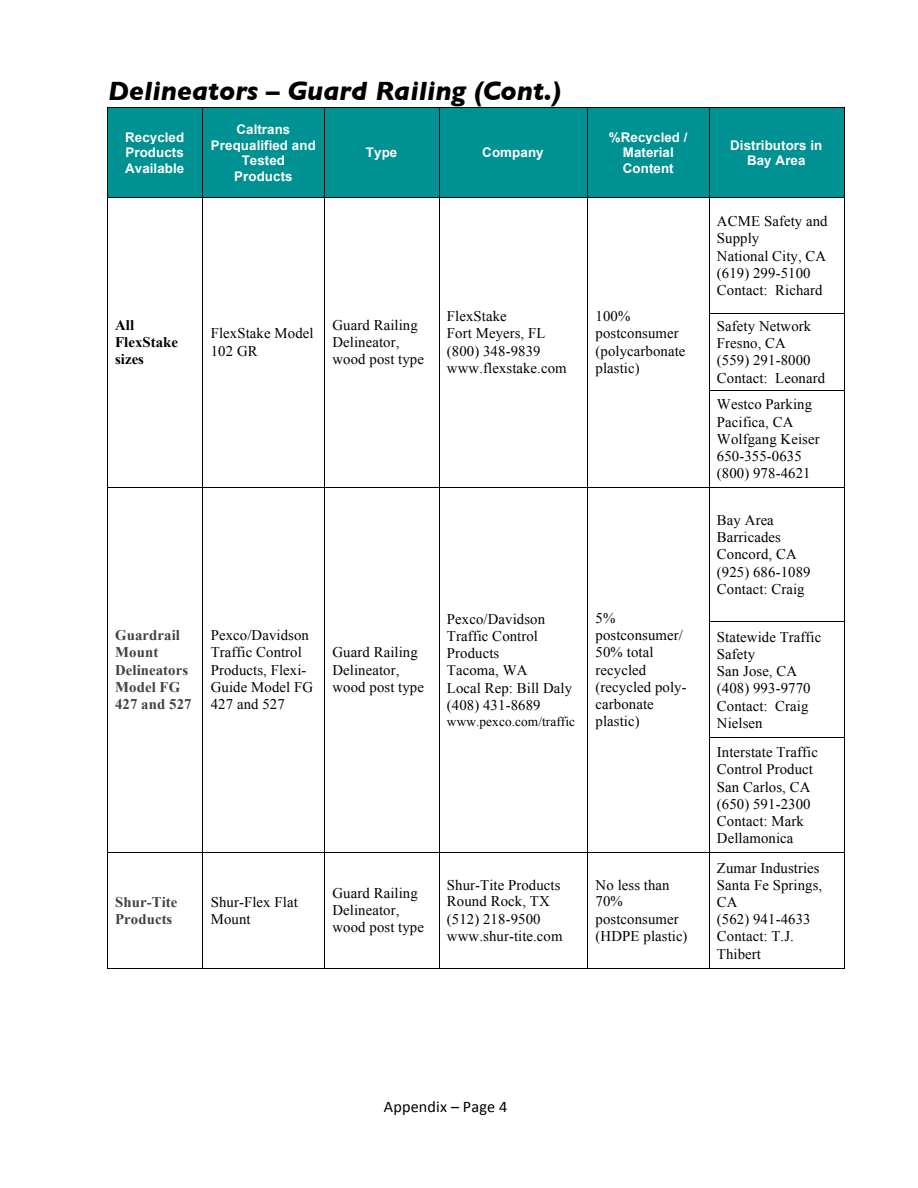
<style>
.page{position:relative;width:918px;height:1188px;background:#fff}
.page>*{position:absolute;margin:0;border:0;box-sizing:border-box;transform-origin:0 0}
.t1{font:italic 700 27px "Gill Sans";color:#000}
.t2{font:16.2px "Calibri";letter-spacing:.01em;color:#000}
.t3{font:14.7px/17.2px "Times New Roman";letter-spacing:.01em;color:#000}
.t4{font:700 14.7px/17.2px "Times New Roman";letter-spacing:.01em;color:#424242}
.t5{font:700 14.7px/17.2px "Times New Roman";letter-spacing:.005em;color:#000}
.t6{font:700 13.35px/15.5px "Arial";letter-spacing:.01em;color:#fff;text-align:center}
.t7{font:13.35px "Times New Roman";letter-spacing:.005em;color:#000}
</style>
<div class="page">
<div style="left:107px;top:108px;width:95px;height:90px;background:#009192"></div>
<div style="left:203px;top:108px;width:121px;height:90px;background:#009192"></div>
<div style="left:325px;top:108px;width:114px;height:90px;background:#009192"></div>
<div style="left:439px;top:108px;width:148px;height:90px;background:#009192"></div>
<div style="left:588px;top:108px;width:121px;height:90px;background:#009192"></div>
<div style="left:709px;top:108px;width:135px;height:90px;background:#009192"></div>
<hr style="left:107px;top:107px;width:95px;height:1px;background:#000">
<hr style="left:203px;top:107px;width:121px;height:1px;background:#000">
<hr style="left:325px;top:107px;width:114px;height:1px;background:#000">
<hr style="left:439px;top:107px;width:148px;height:1px;background:#000">
<hr style="left:588px;top:107px;width:121px;height:1px;background:#000">
<hr style="left:709px;top:107px;width:135px;height:1px;background:#000">
<hr style="left:107px;top:108px;width:1px;height:90px;background:#000">
<hr style="left:202px;top:108px;width:1px;height:90px;background:#000">
<hr style="left:324px;top:108px;width:1px;height:90px;background:#000">
<hr style="left:439px;top:108px;width:1px;height:90px;background:#000">
<hr style="left:587px;top:108px;width:1px;height:90px;background:#000">
<hr style="left:709px;top:108px;width:1px;height:90px;background:#000">
<hr style="left:844px;top:108px;width:1px;height:90px;background:#000">
<hr style="left:107px;top:198px;width:95px;height:1px;background:#000">
<hr style="left:203px;top:198px;width:121px;height:1px;background:#000">
<hr style="left:325px;top:198px;width:114px;height:1px;background:#000">
<hr style="left:439px;top:198px;width:148px;height:1px;background:#000">
<hr style="left:588px;top:198px;width:121px;height:1px;background:#000">
<hr style="left:709px;top:198px;width:135px;height:1px;background:#000">
<hr style="left:107px;top:198px;width:1px;height:115px;background:#000">
<hr style="left:202px;top:198px;width:1px;height:115px;background:#000">
<hr style="left:324px;top:198px;width:1px;height:115px;background:#000">
<hr style="left:439px;top:198px;width:1px;height:115px;background:#000">
<hr style="left:587px;top:198px;width:1px;height:115px;background:#000">
<hr style="left:709px;top:198px;width:1px;height:115px;background:#000">
<hr style="left:844px;top:198px;width:1px;height:115px;background:#000">
<hr style="left:709px;top:313px;width:135px;height:1px;background:#000">
<hr style="left:107px;top:314px;width:1px;height:76px;background:#000">
<hr style="left:202px;top:314px;width:1px;height:76px;background:#000">
<hr style="left:324px;top:314px;width:1px;height:76px;background:#000">
<hr style="left:439px;top:314px;width:1px;height:76px;background:#000">
<hr style="left:587px;top:314px;width:1px;height:76px;background:#000">
<hr style="left:709px;top:314px;width:1px;height:76px;background:#000">
<hr style="left:844px;top:314px;width:1px;height:76px;background:#000">
<hr style="left:709px;top:390px;width:135px;height:1px;background:#000">
<hr style="left:107px;top:391px;width:1px;height:96px;background:#000">
<hr style="left:202px;top:391px;width:1px;height:96px;background:#000">
<hr style="left:324px;top:391px;width:1px;height:96px;background:#000">
<hr style="left:439px;top:391px;width:1px;height:96px;background:#000">
<hr style="left:587px;top:391px;width:1px;height:96px;background:#000">
<hr style="left:709px;top:391px;width:1px;height:96px;background:#000">
<hr style="left:844px;top:391px;width:1px;height:96px;background:#000">
<hr style="left:107px;top:487px;width:95px;height:1px;background:#000">
<hr style="left:203px;top:487px;width:121px;height:1px;background:#000">
<hr style="left:325px;top:487px;width:114px;height:1px;background:#000">
<hr style="left:439px;top:487px;width:148px;height:1px;background:#000">
<hr style="left:588px;top:487px;width:121px;height:1px;background:#000">
<hr style="left:709px;top:487px;width:135px;height:1px;background:#000">
<hr style="left:107px;top:487px;width:1px;height:134px;background:#000">
<hr style="left:202px;top:487px;width:1px;height:134px;background:#000">
<hr style="left:324px;top:487px;width:1px;height:134px;background:#000">
<hr style="left:439px;top:487px;width:1px;height:134px;background:#000">
<hr style="left:587px;top:487px;width:1px;height:134px;background:#000">
<hr style="left:709px;top:487px;width:1px;height:134px;background:#000">
<hr style="left:844px;top:487px;width:1px;height:134px;background:#000">
<hr style="left:709px;top:621px;width:135px;height:1px;background:#000">
<hr style="left:107px;top:622px;width:1px;height:115px;background:#000">
<hr style="left:202px;top:622px;width:1px;height:115px;background:#000">
<hr style="left:324px;top:622px;width:1px;height:115px;background:#000">
<hr style="left:439px;top:622px;width:1px;height:115px;background:#000">
<hr style="left:587px;top:622px;width:1px;height:115px;background:#000">
<hr style="left:709px;top:622px;width:1px;height:115px;background:#000">
<hr style="left:844px;top:622px;width:1px;height:115px;background:#000">
<hr style="left:709px;top:737px;width:135px;height:1px;background:#000">
<hr style="left:107px;top:738px;width:1px;height:114px;background:#000">
<hr style="left:202px;top:738px;width:1px;height:114px;background:#000">
<hr style="left:324px;top:738px;width:1px;height:114px;background:#000">
<hr style="left:439px;top:738px;width:1px;height:114px;background:#000">
<hr style="left:587px;top:738px;width:1px;height:114px;background:#000">
<hr style="left:709px;top:738px;width:1px;height:114px;background:#000">
<hr style="left:844px;top:738px;width:1px;height:114px;background:#000">
<hr style="left:107px;top:852px;width:95px;height:1px;background:#000">
<hr style="left:203px;top:852px;width:121px;height:1px;background:#000">
<hr style="left:325px;top:852px;width:114px;height:1px;background:#000">
<hr style="left:439px;top:852px;width:148px;height:1px;background:#000">
<hr style="left:588px;top:852px;width:121px;height:1px;background:#000">
<hr style="left:709px;top:852px;width:135px;height:1px;background:#000">
<hr style="left:107px;top:853px;width:1px;height:115px;background:#000">
<hr style="left:107px;top:968px;width:95px;height:1px;background:#000">
<hr style="left:202px;top:853px;width:1px;height:115px;background:#000">
<hr style="left:203px;top:968px;width:121px;height:1px;background:#000">
<hr style="left:324px;top:853px;width:1px;height:115px;background:#000">
<hr style="left:325px;top:968px;width:114px;height:1px;background:#000">
<hr style="left:439px;top:853px;width:1px;height:115px;background:#000">
<hr style="left:439px;top:968px;width:148px;height:1px;background:#000">
<hr style="left:587px;top:853px;width:1px;height:115px;background:#000">
<hr style="left:588px;top:968px;width:121px;height:1px;background:#000">
<hr style="left:709px;top:853px;width:1px;height:115px;background:#000">
<hr style="left:709px;top:968px;width:135px;height:1px;background:#000">
<hr style="left:844px;top:853px;width:1px;height:115px;background:#000">
<h1 class="t1" style="left:108px;top:75px;width:454px">Delineators – Guard Railing (Cont.)</h1>
<p class="t6" style="left:125px;top:129px;width:61px;text-align:justify">Recycled Products Available</p>
<p class="t6" style="left:211px;top:122px;width:106px">Caltrans<br>Prequalified and<br>Tested<br>Products</p>
<p class="t6" style="left:366px;top:145px;width:33px">Type</p>
<p class="t6" style="left:482px;top:145px;width:63px">Company</p>
<p class="t6" style="left:609px;top:129px;width:80px">%Recycled /<br>Material<br>Content</p>
<p class="t6" style="left:730px;top:137px;width:94px">Distributors in<br>Bay Area</p>
<p class="t5" style="left:115px;top:316px;width:65px">All<br>FlexStake sizes</p>
<p class="t3" style="left:211px;top:325px;width:104px">FlexStake Model<br>102 GR</p>
<p class="t3" style="left:332px;top:316px;width:93px">Guard Railing<br>Delineator, wood post type</p>
<p class="t3" style="left:447px;top:308px;width:121px">FlexStake<br>Fort Meyers, FL (800) 348-9839 www.flexstake.com</p>
<p class="t3" style="left:596px;top:308px;width:91px">100% postconsumer (polycarbonate plastic)</p>
<p class="t4" style="left:115px;top:626px;width:78px">Guardrail<br>Mount<br>Delineators<br>Model FG<br>427 and 527</p>
<p class="t3" style="left:211px;top:626px;width:104px">Pexco/Davidson<br>Traffic Control<br>Products, Flexi-<br>Guide Model FG<br>427 and 527</p>
<p class="t3" style="left:332px;top:644px;width:93px">Guard Railing<br>Delineator, wood post type</p>
<p class="t3" style="left:447px;top:610px;width:127px">Pexco/Davidson<br>Traffic Control<br>Products<br>Tacoma, WA<br>Local Rep: Bill Daly (408) 431-8689</p>
<p class="t7" style="left:447px;top:714px;width:130px">www.pexco.com/traffic</p>
<p class="t3" style="left:596px;top:609px;width:93px">5% postconsumer/<br>50% total recycled (recycled poly&shy;carbonate plastic)</p>
<p class="t4" style="left:115px;top:893px;width:64px">Shur-Tite<br>Products</p>
<p class="t3" style="left:211px;top:893px;width:88px">Shur-Flex Flat<br>Mount</p>
<p class="t3" style="left:332px;top:885px;width:93px">Guard Railing<br>Delineator, wood post type</p>
<p class="t3" style="left:447px;top:876px;width:117px">Shur-Tite Products<br>Round Rock, TX (512) 218-9500 www.shur-tite.com</p>
<p class="t3" style="left:596px;top:876px;width:93px">No less than<br>70% postconsumer (HDPE plastic)</p>
<p class="t3" style="left:717px;top:212px;width:112px">ACME Safety and<br>Supply<br>National City, CA (619) 299-5100<br>Contact: Richard</p>
<p class="t3" style="left:717px;top:318px;width:110px">Safety Network<br>Fresno, CA<br>(559) 291-8000<br>Contact: Leonard</p>
<p class="t3" style="left:717px;top:396px;width:104px">Westco Parking<br>Pacifica, CA<br>Wolfgang Keiser<br>650-355-0635 (800) 978-4621</p>
<p class="t3" style="left:717px;top:511px;width:95px">Bay Area<br>Barricades<br>Concord, CA (925) 686-1089<br>Contact: Craig</p>
<p class="t3" style="left:717px;top:628px;width:106px">Statewide Traffic<br>Safety<br>San Jose, CA (408) 993-9770<br>Contact: Craig<br>Nielsen</p>
<p class="t3" style="left:717px;top:743px;width:103px">Interstate Traffic<br>Control Product<br>San Carlos, CA (650) 591-2300<br>Contact: Mark<br>Dellamonica</p>
<p class="t3" style="left:717px;top:859px;width:107px">Zumar Industries<br>Santa Fe Springs,<br>CA<br>(562) 941-4633<br>Contact: T.J.<br>Thibert</p>
<p class="t2" style="left:384px;top:1096px;width:125px">Appendix – Page 4</p>
</div>
